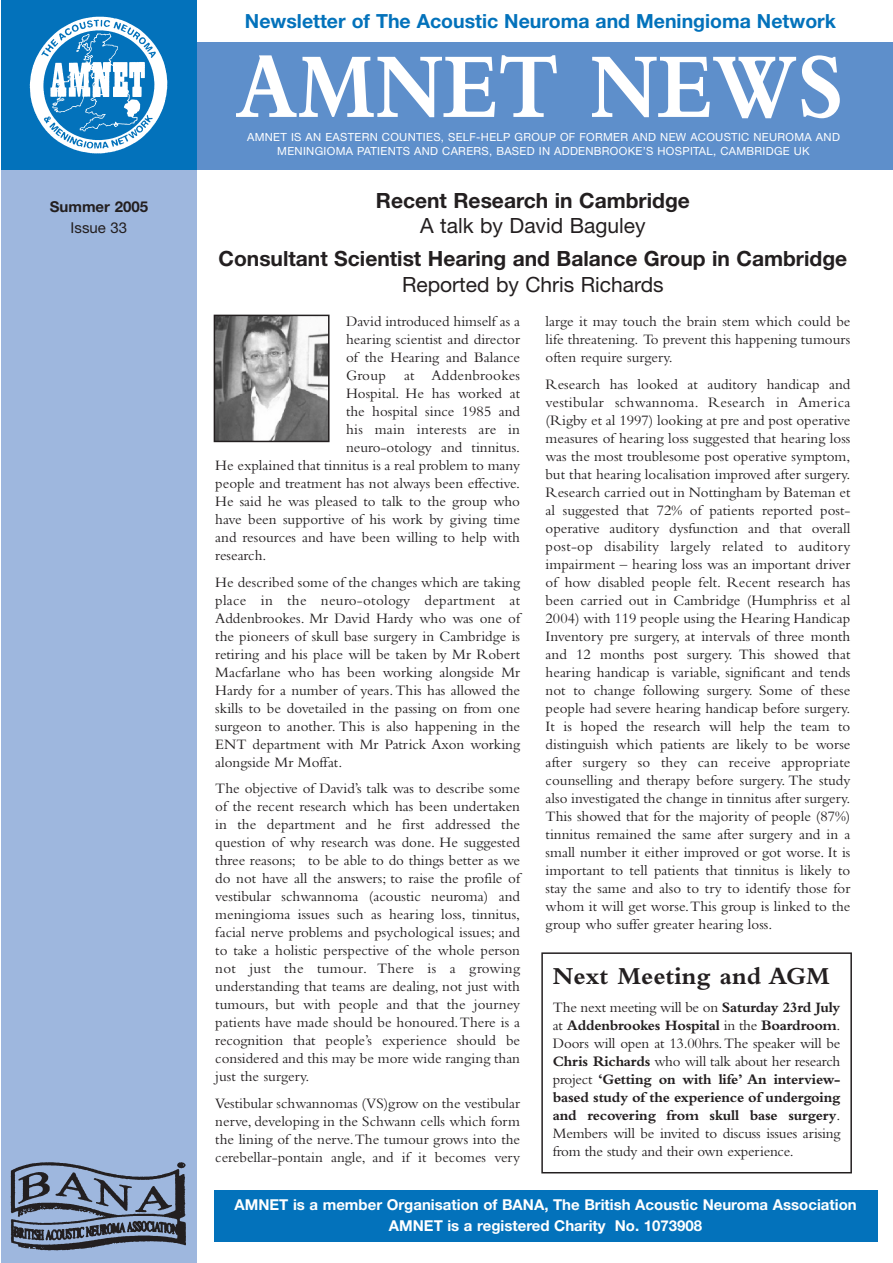
<style>
.page{position:relative;width:893px;height:1263px;background:#fff}
.page>*{position:absolute;margin:0;border:0;box-sizing:border-box;transform-origin:0 0}
.t1{font:700 96.6px "Bembo";color:#fff;scale:.87 1}
.t2{font:700 25.5px "Bembo";color:#231f20}
.t3{font:700 21px "Helvetica Neue";color:#231f20}
.t4{font:21px "Helvetica Neue";color:#231f20}
.t5{font:700 19.5px "Helvetica Neue";color:#0372bb}
.t6{font:15px/18px "Bembo";color:#231f20;text-align:justify}
.t7{font:700 15px/21px "Helvetica Neue";color:#fff;text-align:center}
.t8{font:15px "Bembo";letter-spacing:.02em;color:#231f20}
.t9{font:700 15px "Helvetica Neue";color:#231f20}
.t10{font:15px "Helvetica Neue";color:#231f20}
.t11{font:11.25px/13.5px "Helvetica Neue";letter-spacing:.03em;color:#fff;text-align:center}
.s1{font-weight:700}
</style>
<div class="page">
<div style="left:1px;top:0;width:196px;height:1263px;background:#9eb7de"></div>
<div style="left:1px;top:0;width:196px;height:170px;background:#0372bb"></div>
<img style="left:29px;top:16px;width:139px;height:138px">
<div style="left:197px;top:43px;width:695px;height:127px;background:#5e8fcb"></div>
<div style="left:214px;top:1191px;width:663px;height:51px;background:#0372bb"></div>
<img style="left:10px;top:1162px;width:176px;height:89px">
<div style="left:541px;top:952px;width:310px;height:221px;border:2px solid #231f20"></div>
<img style="left:217px;top:318px;width:109px;height:121px">
<div style="left:214px;top:315px;width:115px;height:127px;border:2px solid #231f20"></div>
<p class="t9" style="left:50px;top:202px;width:100px">Summer 2005</p>
<p class="t10" style="left:71px;top:223px;width:58px">Issue 33</p>
<h3 class="t5" style="left:245px;top:14px;width:592px">Newsletter of The Acoustic Neuroma and Meningioma Network</h3>
<h1 class="t1" style="left:235px;top:52px;width:701px">AMNET NEWS</h1>
<p class="t11" style="left:247px;top:132px;width:594px">AMNET IS AN EASTERN COUNTIES, SELF-HELP GROUP OF FORMER AND NEW ACOUSTIC NEUROMA AND<br>MENINGIOMA PATIENTS AND CARERS, BASED IN ADDENBROOKE’S HOSPITAL, CAMBRIDGE UK</p>
<h3 class="t3" style="left:376px;top:193px;width:315px">Recent Research in Cambridge</h3>
<h3 class="t4" style="left:420px;top:218px;width:227px">A talk by David Baguley</h3>
<h3 class="t3" style="left:218px;top:251px;width:630px">Consultant Scientist Hearing and Balance Group in Cambridge</h3>
<h3 class="t4" style="left:402px;top:277px;width:263px">Reported by Chris Richards</h3>
<p class="t6" style="left:346px;top:314px;width:175px">David introduced himself as a</p>
<p class="t6" style="left:346px;top:332px;width:175px">hearing scientist and director</p>
<p class="t6" style="left:346px;top:350px;width:175px">of the Hearing and Balance</p>
<p class="t8" style="left:346px;top:370px;width:175px">Group at Addenbrookes</p>
<p class="t6" style="left:346px;top:386px;width:175px">Hospital. He has worked at</p>
<p class="t6" style="left:346px;top:404px;width:175px">the hospital since 1985 and</p>
<p class="t8" style="left:346px;top:424px;width:175px">his main interests are in</p>
<p class="t6" style="left:346px;top:440px;width:175px">neuro-otology and tinnitus.</p>
<p class="t6" style="left:215px;top:458px;width:306px">He explained that tinnitus is a real problem to many</p>
<p class="t6" style="left:215px;top:476px;width:306px">people and treatment has not always been effective.</p>
<p class="t6" style="left:215px;top:494px;width:306px">He said he was pleased to talk to the group who</p>
<p class="t6" style="left:215px;top:512px;width:306px">have been supportive of his work by giving time</p>
<p class="t6" style="left:215px;top:530px;width:306px">and resources and have been willing to help with</p>
<p class="t6" style="left:215px;top:548px;width:53px">research.</p>
<p class="t6" style="left:215px;top:574px;width:306px">He described some of the changes which are taking place in the neuro-otology department at Addenbrookes. Mr David Hardy who was one of the pioneers of skull base surgery in Cambridge is retiring and his place will be taken by Mr Robert Macfarlane who has been working alongside Mr Hardy for a number of years.This has allowed the skills to be dovetailed in the passing on from one surgeon to another. This is also happening in the ENT department with Mr Patrick Axon working alongside Mr Moffat.</p>
<p class="t6" style="left:215px;top:781px;width:306px">The objective of David’s talk was to describe some of the recent research which has been undertaken in the department and he first addressed the question of why research was done. He suggested three reasons; to be able to do things better as we do not have all the answers; to raise the profile of vestibular schwannoma (acoustic neuroma) and meningioma issues such as hearing loss, tinnitus, facial nerve problems and psychological issues; and to take a holistic perspective of the whole person not just the tumour. There is a growing understanding that teams are dealing, not just with tumours, but with people and that the journey patients have made should be honoured.There is a recognition that people’s experience should be considered and this may be more wide ranging than just the surgery.</p>
<p class="t6" style="left:215px;top:1095px;width:306px">Vestibular schwannomas (VS)grow on the vestibular nerve, developing in the Schwann cells which form the lining of the nerve.The tumour grows into the cerebellar-pontain angle, and if it becomes very</p>
<p class="t6" style="left:545px;top:314px;width:306px">large it may touch the brain stem which could be life threatening. To prevent this happening tumours often require surgery.</p>
<p class="t6" style="left:545px;top:376px;width:306px">Research has looked at auditory handicap and vestibular schwannoma. Research in America (Rigby et al 1997) looking at pre and post operative measures of hearing loss suggested that hearing loss was the most troublesome post operative symptom, but that hearing localisation improved after surgery.<br>Research carried out in Nottingham by Bateman et al suggested that 72% of patients reported post&shy;operative auditory dysfunction and that overall post-op disability largely related to auditory impairment – hearing loss was an important driver of how disabled people felt. Recent research has been carried out in Cambridge (Humphriss et al 2004) with 119 people using the Hearing Handicap Inventory pre surgery, at intervals of three month and 12 months post surgery. This showed that hearing handicap is variable, significant and tends not to change following surgery. Some of these people had severe hearing handicap before surgery.<br>It is hoped the research will help the team to distinguish which patients are likely to be worse after surgery so they can receive appropriate counselling and therapy before surgery. The study also investigated the change in tinnitus after surgery.<br>This showed that for the majority of people (87%) tinnitus remained the same after surgery and in a small number it either improved or got worse. It is important to tell patients that tinnitus is likely to stay the same and also to try to identify those for whom it will get worse.This group is linked to the group who suffer greater hearing loss.</p>
<h2 class="t2" style="left:553px;top:967px;width:278px">Next Meeting and AGM</h2>
<p class="t6" style="left:553px;top:999px;width:289px">The next meeting will be on <span class="s1">Saturday 23rd July </span>at <span class="s1">Addenbrookes Hospital</span> in the <span class="s1">Boardroom</span>.<br>Doors will open at 13.00hrs.The speaker will be <span class="s1">Chris Richards</span> who will talk about her research project <span class="s1">‘Getting on with life’ An interview&shy;based study of the experience of undergoing and recovering from skull base surgery</span>.<br>Members will be invited to discuss issues arising from the study and their own experience.</p>
<p class="t7" style="left:234px;top:1195px;width:623px">AMNET is a member Organisation of BANA, The British Acoustic Neuroma Association<br>AMNET is a registered Charity No. 1073908</p>
</div>
